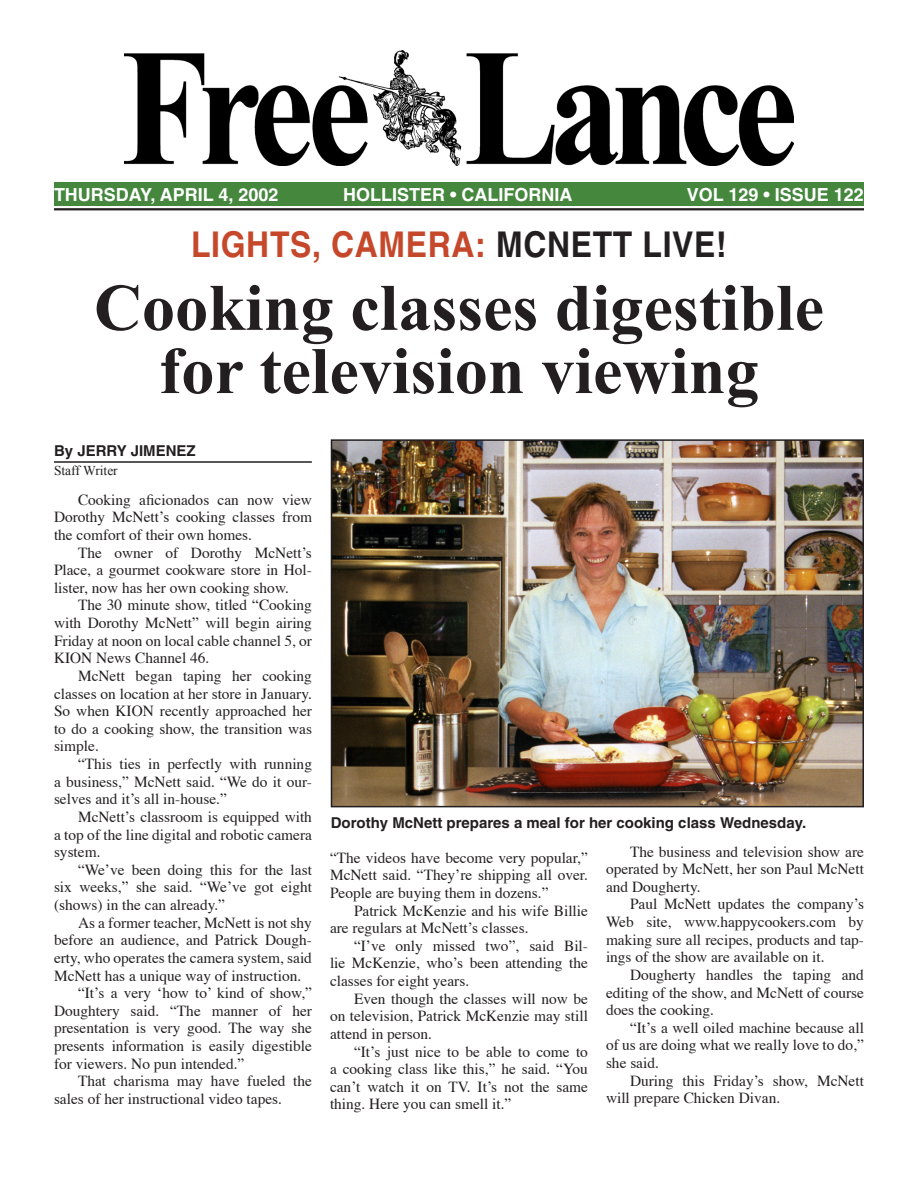
<style>
.page{position:relative;width:918px;height:1188px;background:#fff}
.page>*{position:absolute;margin:0;border:0;box-sizing:border-box;transform-origin:0 0}
.t1{font:700 66.3px "Times New Roman";color:#231f20}
.t2{font:700 35.55px "Helvetica";letter-spacing:.02em;color:#c6482a;scale:.9 1}
.t3{font:700 18px "Helvetica";color:#fff}
.FreeLance_Copy{font:15.3px/17.7px "Times";color:#231f20;text-align:justify}
.t4{font:700 15px "Helvetica";color:#231f20}
.t5{font:13.5px "Times New Roman";color:#231f20}
.s1{color:#231f20}
</style>
<div class="page">
<img style="left:124px;top:51px;width:670px;height:115px">
<div style="left:54px;top:182px;width:810px;height:23px;background:#44873d"></div>
<hr style="left:54px;top:208px;width:810px;height:2px;background:#231f20">
<hr style="left:54px;top:461px;width:258px;height:2px;background:#231f20">
<img style="left:334px;top:442px;width:527px;height:362px">
<div style="left:331px;top:439px;width:533px;height:368px;border:2px solid #231f20"></div>
<p class="t3" style="left:54px;top:183px;width:226px">THURSDAY, APRIL 4, 2002</p>
<p class="t3" style="left:343px;top:183px;width:231px">HOLLISTER • CALIFORNIA</p>
<p class="t3" style="left:687px;top:183px;width:179px">VOL 129 • ISSUE 122</p>
<p class="t2" style="left:191px;top:223px;width:597px">LIGHTS, CAMERA: <span class="s1">MCNETT LIVE!</span></p>
<p class="t1" style="left:94px;top:269px;width:732px">Cooking classes digestible</p>
<p class="t1" style="left:159px;top:333px;width:601px">for television viewing</p>
<p class="t4" style="left:54px;top:441px;width:143px">By JERRY JIMENEZ</p>
<p class="t5" style="left:54px;top:463px;width:65px">Staff Writer</p>
<p class="FreeLance_Copy" style="left:54px;top:489px;width:260px;text-indent:24px">Cooking aficionados can now view Dorothy McNett’s cooking classes from the comfort of their own homes.</p>
<p class="FreeLance_Copy" style="left:54px;top:542px;width:259px;text-indent:24px">The owner of Dorothy McNett’s Place, a gourmet cookware store in Hol&shy;lister, now has her own cooking show.</p>
<p class="FreeLance_Copy" style="left:54px;top:595px;width:260px;text-indent:24px">The 30 minute show, titled “Cooking with Dorothy McNett” will begin airing Friday at noon on local cable channel 5, or KION News Channel 46.</p>
<p class="FreeLance_Copy" style="left:54px;top:666px;width:260px;text-indent:24px">McNett began taping her cooking classes on location at her store in January.<br>So when KION recently approached her to do a cooking show, the transition was simple.</p>
<p class="FreeLance_Copy" style="left:54px;top:754px;width:260px;text-indent:24px">“This ties in perfectly with running a business,” McNett said. “We do it our&shy;selves and it’s all in-house.”</p>
<p class="FreeLance_Copy" style="left:54px;top:807px;width:260px;text-indent:24px">McNett’s classroom is equipped with a top of the line digital and robotic camera system.</p>
<p class="FreeLance_Copy" style="left:54px;top:860px;width:260px;text-indent:24px">“We’ve been doing this for the last six weeks,” she said. “We’ve got eight (shows) in the can already.”</p>
<p class="FreeLance_Copy" style="left:54px;top:912px;width:259px;text-indent:24px">As a former teacher, McNett is not shy before an audience, and Patrick Dough&shy;erty, who operates the camera system, said McNett has a unique way of instruction.</p>
<p class="FreeLance_Copy" style="left:54px;top:983px;width:260px;text-indent:24px">“It’s a very ‘how to’ kind of show,” Doughtery said. “The manner of her presentation is very good. The way she presents information is easily digestible for viewers. No pun intended.”</p>
<p class="FreeLance_Copy" style="left:54px;top:1071px;width:259px;text-indent:24px">That charisma may have fueled the sales of her instructional video tapes.</p>
<p class="t4" style="left:331px;top:814px;width:477px">Dorothy McNett prepares a meal for her cooking class Wednesday.</p>
<p class="FreeLance_Copy" style="left:330px;top:847px;width:260px">“The videos have become very popular,” McNett said. “They’re shipping all over.<br>People are buying them in dozens.”</p>
<p class="FreeLance_Copy" style="left:330px;top:900px;width:260px;text-indent:24px">Patrick McKenzie and his wife Billie are regulars at McNett’s classes.</p>
<p class="FreeLance_Copy" style="left:330px;top:935px;width:260px;text-indent:24px">“I’ve only missed two”, said Bil&shy;lie McKenzie, who’s been attending the classes for eight years.</p>
<p class="FreeLance_Copy" style="left:330px;top:988px;width:260px;text-indent:24px">Even though the classes will now be on television, Patrick McKenzie may still attend in person.</p>
<p class="FreeLance_Copy" style="left:330px;top:1041px;width:260px;text-indent:24px">“It’s just nice to be able to come to a cooking class like this,” he said. “You can’t watch it on TV. It’s not the same thing. Here you can smell it.”</p>
<p class="FreeLance_Copy" style="left:606px;top:841px;width:260px;text-indent:24px">The business and television show are operated by McNett, her son Paul McNett and Dougherty.</p>
<p class="FreeLance_Copy" style="left:606px;top:894px;width:260px;text-indent:24px">Paul McNett updates the company’s Web site, www.happycookers.com by making sure all recipes, products and tap&shy;ings of the show are available on it.</p>
<p class="FreeLance_Copy" style="left:606px;top:965px;width:259px;text-indent:24px">Dougherty handles the taping and editing of the show, and McNett of course does the cooking.</p>
<p class="FreeLance_Copy" style="left:606px;top:1018px;width:260px;text-indent:24px">“It’s a well oiled machine because all of us are doing what we really love to do,” she said.</p>
<p class="FreeLance_Copy" style="left:606px;top:1070px;width:259px;text-indent:24px">During this Friday’s show, McNett will prepare Chicken Divan.</p>
</div>
